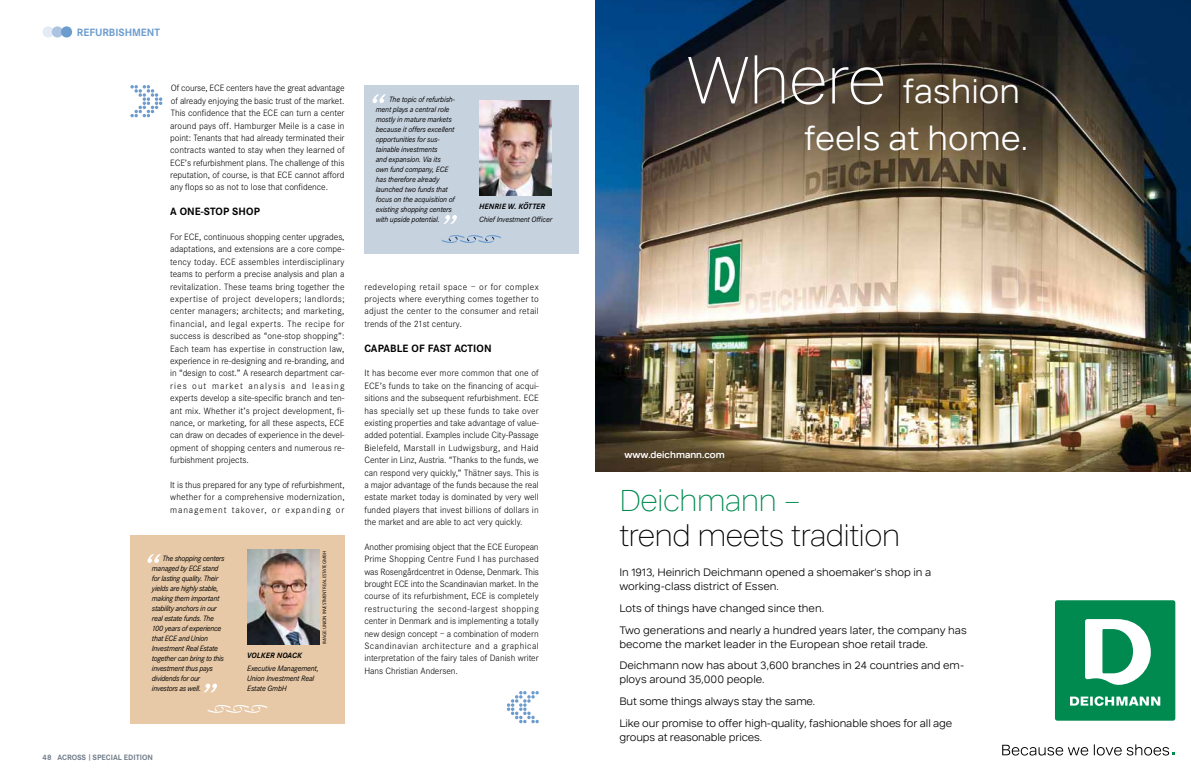
<style>
.page{position:relative;width:1191px;height:780px;background:#fff}
.page>*{position:absolute;margin:0;border:0;box-sizing:border-box;transform-origin:0 0}
.t1{font:300 32.5px/46.8px "Deichmann Universal";color:#fff;text-align:right}
.t2{font:100 29.5px "Deichmann";letter-spacing:-.01em;color:#000}
.t3{font:100 29.5px "Deichmann";letter-spacing:-.01em;color:#008a50}
.t4{font:700 11px "Corporate S";color:#000}
.t5{font:700 11px "Corporate S";color:#6c9cce}
.t6{font:300 10.5px/22px "Deichmann";color:#000}
.t7{font:300 9.5px/12.4px "Corporate S";color:#000;text-align:justify}
.t8{font:500 9.1px "Deichmann Universal";color:#fff}
.t9{font:italic 8px/10px "Corporate S";letter-spacing:-.025em;color:#000}
.t10{font:italic 700 8px "Corporate S";letter-spacing:.01em;color:#000}
.t11{font:700 8px "Corporate S";color:#727d8a}
.t12{font:5px "Frutiger Next LT";letter-spacing:-.055em;color:#000}
.s1{font-size:6.4px}
.s2{font-weight:100;font-size:65.1px}
</style>
<div class="page">
<div style="left:130px;top:535px;width:214px;height:188px;background:#e7c9a7"></div>
<svg style="left:207px;top:705px;width:60px;height:8px"></svg>
<img style="left:247px;top:549px;width:72px;height:95px">
<div style="left:364px;top:85px;width:214px;height:168px;background:#c7d2df"></div>
<img style="left:479px;top:100px;width:72px;height:95px">
<svg style="left:441px;top:235px;width:60px;height:8px"></svg>
<svg style="left:147px;top:554px;width:14px;height:9px"></svg>
<svg style="left:204px;top:683px;width:13px;height:9px"></svg>
<svg style="left:130px;top:85px;width:32px;height:32px"></svg>
<svg style="left:507px;top:691px;width:32px;height:32px"></svg>
<svg style="left:372px;top:94px;width:14px;height:9px"></svg>
<svg style="left:443px;top:215px;width:14px;height:9px"></svg>
<svg style="left:43px;top:26px;width:29px;height:11px"></svg>
<img style="left:595px;top:0;width:596px;height:471px">
<svg style="left:1002px;top:744px;width:173px;height:11px"></svg>
<div style="left:1055px;top:600px;width:120px;height:120px;background:#008a50;border-radius:3px"></div>
<svg style="left:1070px;top:696px;width:90px;height:9px"></svg>
<svg style="left:1085px;top:619px;width:65px;height:65px"></svg>
<p class="t5" style="left:77px;top:26px;width:67px">REFURBISHMENT</p>
<p class="t7" style="left:170px;top:82px;width:176px">Of course, ECE centers have the great advantage of already enjoying the basic trust of the market.<br>This confidence that the ECE can turn a center around pays off. Hamburger Meile is a case in point: Tenants that had already terminated their contracts wanted to stay when they learned of ECE’s refurbishment plans. The challenge of this reputation, of course, is that ECE cannot afford any flops so as not to lose that confidence.</p>
<p class="t4" style="left:170px;top:205px;width:18px">A ONE</p>
<p class="t4" style="left:201px;top:205px;width:12px">-STOP</p>
<p class="t4" style="left:232px;top:205px;width:15px">SHOP</p>
<p class="t7" style="left:170px;top:231px;width:176px">For ECE, continuous shopping center upgrades, adaptations, and extensions are a core compe&shy;tency today. ECE assembles interdisciplinary teams to perform a precise analysis and plan a revitalization. These teams bring together the expertise of project developers; landlords; center managers; architects; and marketing, financial, and legal experts. The recipe for success is described as “one-stop shopping”:<br>Each team has expertise in construction law, experience in re-designing and re-branding, and in “design to cost.” A research department car&shy;ries out market analysis and leasing experts develop a site-specific branch and ten&shy;ant mix. Whether it’s project development, fi&shy;nance, or marketing, for all these aspects, ECE can draw on decades of experience in the devel&shy;opment of shopping centers and numerous re&shy;furbishment projects.</p>
<p class="t7" style="left:170px;top:478px;width:176px">It is thus prepared for any type of refurbishment, whether for a comprehensive modernization, management takover, or expanding or</p>
<p class="t9" style="left:152px;top:553px;width:74px;text-indent:11px">The shopping centers managed by ECE stand for lasting quality. Their yields are highly stable, making them important stability anchors in our real estate funds. The<br>100 years of experience that ECE and Union<br>Investment Real Estate together can bring to this investment thus pays dividends for our investors as well.</p>
<p class="t12" style="left:321px;top:644px;width:94px;rotate:-90deg">Image: Union Investment Real Estate GmbH</p>
<p class="t10" style="left:247px;top:650px;width:56px">VOLKER NOACK</p>
<p class="t9" style="left:247px;top:663px;width:73px">Executive Management,<br>Union Investment Real<br>Estate GmbH</p>
<p class="t9" style="left:376px;top:94px;width:81px;text-indent:13px">The topic of refurbish&shy;ment plays a central role mostly in mature markets because it offers excellent opportunities for sus&shy;tainable investments<br>and expansion. Via its own fund company, ECE has therefore already launched two funds that focus on the acquisition of existing shopping centers with upside potential.</p>
<p class="t10" style="left:479px;top:201px;width:66px">HENRIE W. KÖTTER</p>
<p class="t9" style="left:479px;top:214px;width:75px">Chief Investment Officer</p>
<p class="t7" style="left:364px;top:280px;width:176px">redeveloping retail space – or for complex projects where everything comes together to adjust the center to the consumer and retail trends of the 21st century.</p>
<p class="t4" style="left:364px;top:341px;width:8px">CAPA</p>
<p class="t4" style="left:390px;top:341px;width:72px">BLE OF FAST ACTION</p>
<p class="t7" style="left:364px;top:367px;width:176px">It has become ever more common that one of ECE’s funds to take on the financing of acqui&shy;sitions and the subsequent refurbishment. ECE has specially set up these funds to take over existing properties and take advantage of value&shy;added potential. Examples include City-Passage Bielefeld, Marstall in Ludwigsburg, and Haid Center in Linz, Austria. “Thanks to the funds, we can respond very quickly,” Thätner says. This is a major advantage of the funds because the real estate market today is dominated by very well funded players that invest billions of dollars in the market and are able to act very quickly.</p>
<p class="t7" style="left:364px;top:540px;width:176px">Another promising object that the ECE European Prime Shopping Centre Fund I has purchased was Rosengårdcentret in Odense, Denmark. This brought ECE into the Scandinavian market. In the course of its refurbishment, ECE is completely restructuring the second-largest shopping center in Denmark and is implementing a totally new design concept – a combination of modern Scandinavian architecture and a graphical interpretation of the fairy tales of Danish writer Hans Christian Andersen.</p>
<p class="t11" style="left:43px;top:752px;width:112px">48 AC ROSS <span class="s1">|</span> SPECIAL EDITION</p>
<h1 class="t1" style="left:686px;top:66px;width:343px"><span class="s2">Where</span> fashion feels at home.</h1>
<p class="t8" style="left:624px;top:447px;width:102px">www.deichmann.com</p>
<h2 class="t3" style="left:619px;top:478px;width:183px">Deichmann –</h2>
<h2 class="t2" style="left:619px;top:513px;width:282px">trend meets tradition</h2>
<p class="t6" style="left:619px;top:564px;width:313px;line-height:14px">In 1913, Heinrich Deichmann opened a shoemaker‘s shop in a working-class district of Essen.</p>
<p class="t6" style="left:619px;top:596px;width:349px">Lots of things have changed since then.<br>Two generations and nearly a hundred years later, the company has</p>
<p class="t6" style="left:619px;top:632px;width:346px">become the market leader in the European shoe retail trade.<br>Deichmann now has about 3,600 branches in 24 countries and em-</p>
<p class="t6" style="left:619px;top:668px;width:334px">ploys around 35,000 people.<br>But some things always stay the same.<br>Like our promise to offer high-quality, fashionable shoes for all age</p>
<p class="t6" style="left:619px;top:726px;width:144px">groups at reasonable prices.</p>
</div>
